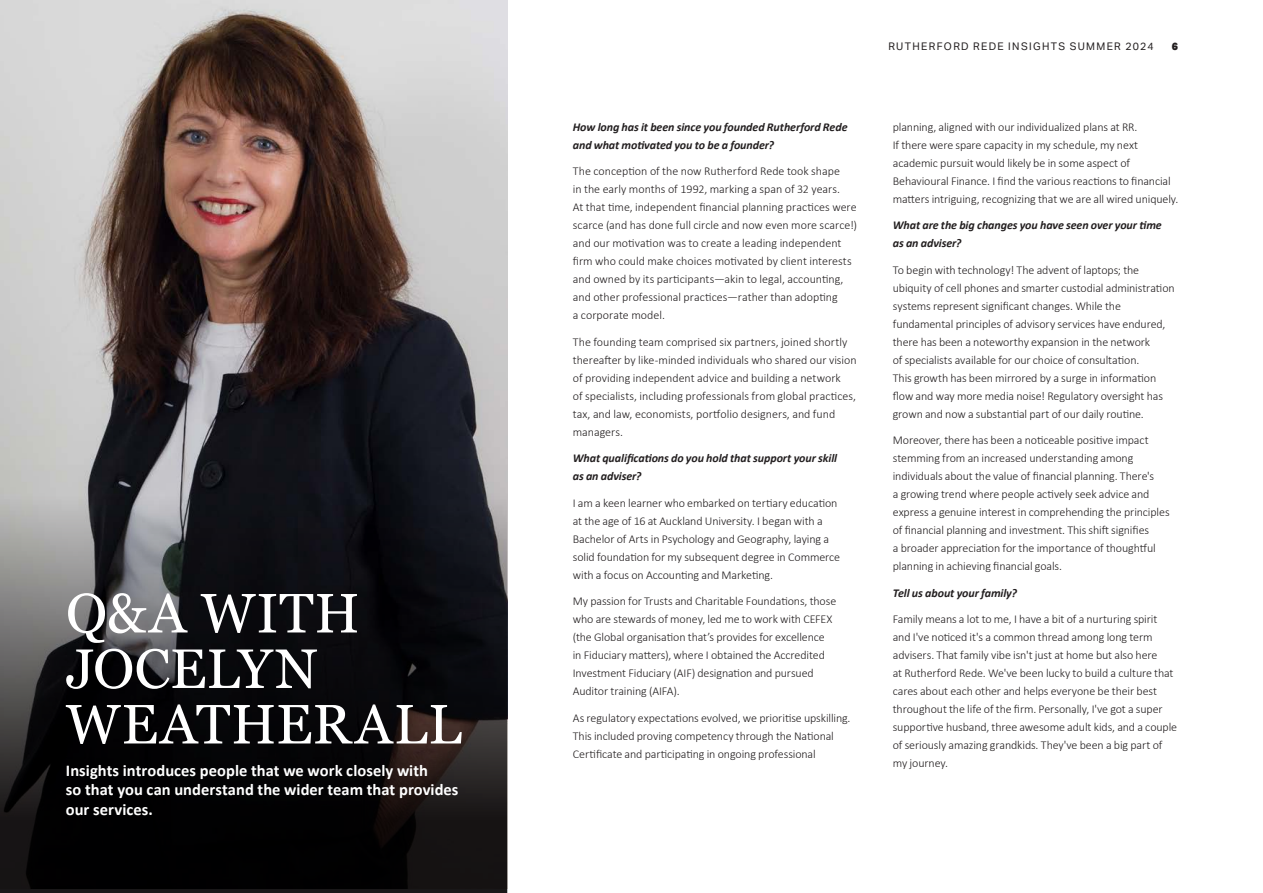
<style>
.page{position:relative;width:1263px;height:893px;background:#fff}
.page>*{position:absolute;margin:0;border:0;box-sizing:border-box;transform-origin:0 0}
.t1{font:55.5px/55.5px "Georgia";letter-spacing:.015em;color:#fff}
.t2{font:700 16.5px/19.5px "Calibri";color:#fff}
.t3{font:300 12px/18px "Calibri";letter-spacing:-.01em;color:#231f20}
.t4{font:italic 700 12px/18px "Calibri";letter-spacing:-.005em;color:#231f20}
.t5{font:10.5px "Aktiv Grotesk";letter-spacing:.13em;color:#231f20}
.t6{font:900 10.5px "Aktiv Grotesk";color:#231f20}
</style>
<div class="page">
<img style="left:0;top:0;width:507px;height:466px">
<svg style="left:0;top:466px;width:507px;height:427px;background:#1f1f21"></svg>
<h1 class="t1" style="left:66px;top:583px;width:397px">Q&amp;A WITH<br>JOCELYN<br>WEATHERALL</h1>
<h2 class="t2" style="left:66px;top:760px;width:394px">Insights introduces people that we work closely with<br>so that you can understand the wider team that provides our services.</h2>
<p class="t4" style="left:573px;top:117px;width:276px">How long has it been since you founded Rutherford Rede and what motivated you to be a founder?</p>
<p class="t3" style="left:573px;top:162px;width:286px">The conception of the now Rutherford Rede took shape<br>in the early months of 1992, marking a span of 32 years.<br>At that time, independent financial planning practices were scarce (and has done full circle and now even more scarce!) and our motivation was to create a leading independent firm who could make choices motivated by client interests and owned by its participants—akin to legal, accounting, and other professional practices—rather than adopting<br>a corporate model.</p>
<p class="t3" style="left:573px;top:332px;width:285px">The founding team comprised six partners, joined shortly thereafter by like-minded individuals who shared our vision of providing independent advice and building a network<br>of specialists, including professionals from global practices, tax, and law, economists, portfolio designers, and fund managers.</p>
<p class="t4" style="left:573px;top:449px;width:266px">What qualifications do you hold that support your skill as an adviser?</p>
<p class="t3" style="left:573px;top:493px;width:269px">I am a keen learner who embarked on tertiary education at the age of 16 at Auckland University. I began with a Bachelor of Arts in Psychology and Geography, laying a solid foundation for my subsequent degree in Commerce with a focus on Accounting and Marketing.</p>
<p class="t3" style="left:573px;top:592px;width:265px">My passion for Trusts and Charitable Foundations, those who are stewards of money, led me to work with CEFEX (the Global organisation that’s provides for excellence in Fiduciary matters), where I obtained the Accredited Investment Fiduciary (AIF) designation and pursued Auditor training (AIFA).</p>
<p class="t3" style="left:573px;top:708px;width:279px">As regulatory expectations evolved, we prioritise upskilling.<br>This included proving competency through the National<br>Certificate and participating in ongoing professional</p>
<p class="t5" style="left:888px;top:40px;width:267px">RUTHERFORD REDE INSIGHTS SUMMER 2024</p>
<p class="t6" style="left:1172px;top:39px;width:8px">6</p>
<p class="t3" style="left:893px;top:117px;width:287px">planning, aligned with our individualized plans at RR.<br>If there were spare capacity in my schedule, my next academic pursuit would likely be in some aspect of Behavioural Finance. I find the various reactions to financial matters intriguing, recognizing that we are all wired uniquely.</p>
<p class="t4" style="left:893px;top:216px;width:270px">What are the big changes you have seen over your time as an adviser?</p>
<p class="t3" style="left:893px;top:260px;width:283px">To begin with technology! The advent of laptops; the ubiquity of cell phones and smarter custodial administration systems represent significant changes. While the fundamental principles of advisory services have endured, there has been a noteworthy expansion in the network<br>of specialists available for our choice of consultation.<br>This growth has been mirrored by a surge in information flow and way more media noise! Regulatory oversight has grown and now a substantial part of our daily routine.</p>
<p class="t3" style="left:893px;top:431px;width:278px">Moreover, there has been a noticeable positive impact stemming from an increased understanding among individuals about the value of financial planning. There's<br>a growing trend where people actively seek advice and express a genuine interest in comprehending the principles of financial planning and investment. This shift signifies<br>a broader appreciation for the importance of thoughtful planning in achieving financial goals.</p>
<p class="t4" style="left:893px;top:583px;width:126px">Tell us about your family?</p>
<p class="t3" style="left:893px;top:610px;width:286px">Family means a lot to me, I have a bit of a nurturing spirit and I've noticed it's a common thread among long term advisers. That family vibe isn't just at home but also here<br>at Rutherford Rede. We've been lucky to build a culture that cares about each other and helps everyone be their best throughout the life of the firm. Personally, I've got a super supportive husband, three awesome adult kids, and a couple of seriously amazing grandkids. They've been a big part of my journey.</p>
</div>
